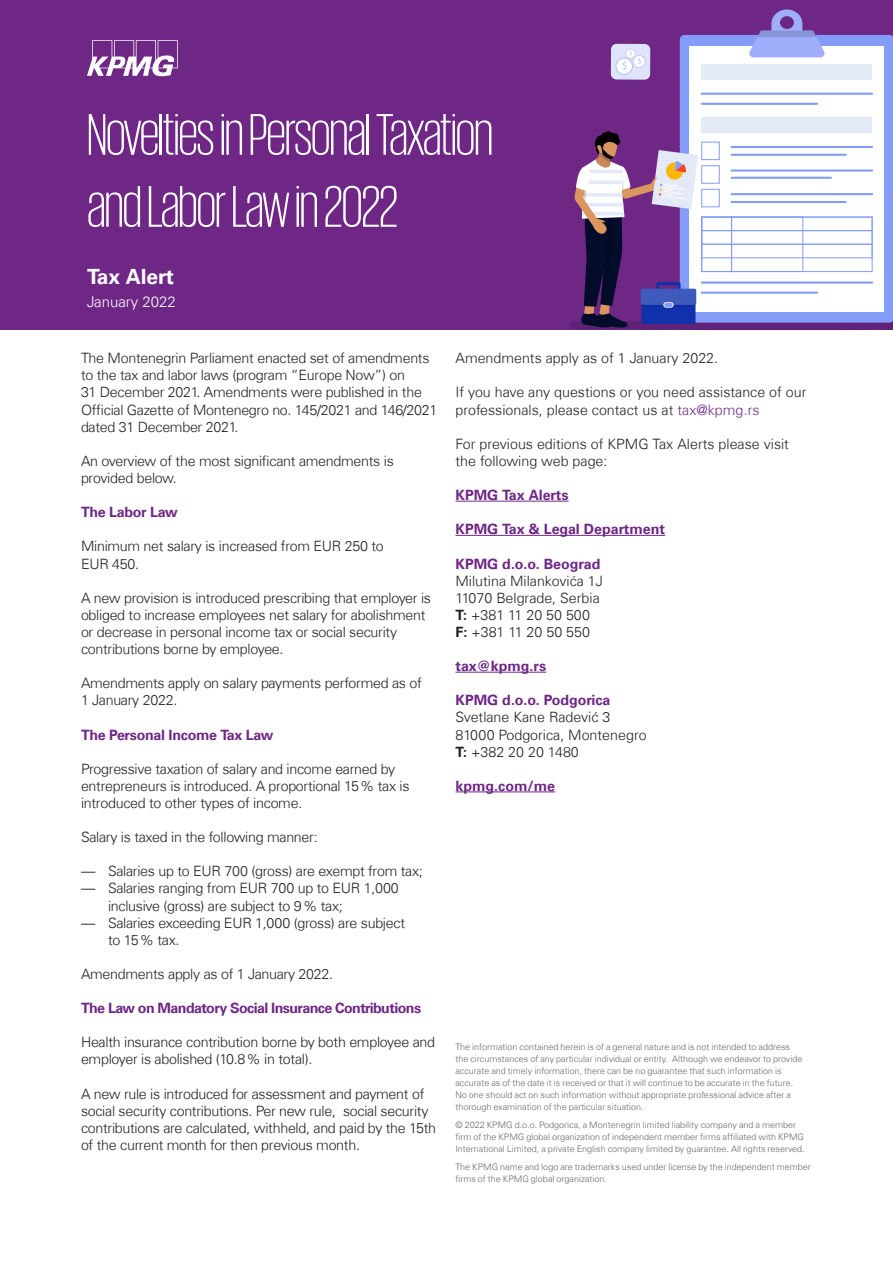
<style>
.page{position:relative;width:893px;height:1263px;background:#fff}
.page>*{position:absolute;margin:0;border:0;box-sizing:border-box;transform-origin:0 0}
.t1{font:300 60px/72px "KPMG";letter-spacing:-.02em;color:#fff}
.t2{font:700 21px "Universfor KPMG";color:#fff}
.t3{font:300 15px "Universfor KPMG";color:#fff}
.t4{font:300 14.25px/17.1px "Universfor KPMG";letter-spacing:-.02em;color:#231f20}
.t5{font:300 14.25px/17.1px "Universfor KPMG";color:#231f20}
.t6{font:700 14.25px "Universfor KPMG";color:#6f2786}
.t7{font:700 14.25px "Universfor KPMG";letter-spacing:-.04em;color:#6f2786}
.t8{font:700 14.25px "Universfor KPMG";letter-spacing:-.02em;color:#6f2786}
.t9{font:300 9px/12px "Universfor KPMG";color:#656666}
.s1{color:#6f2786}
.s2{font-weight:700}
</style>
<div class="page">
<div style="left:0;top:0;width:893px;height:330px;background:#6f2786"></div>
<hr style="left:455px;top:501px;width:114px;height:1px;background:#6f2786">
<hr style="left:455px;top:535px;width:210px;height:1px;background:#6f2786">
<hr style="left:455px;top:672px;width:91px;height:1px;background:#6f2786">
<hr style="left:455px;top:791px;width:100px;height:1px;background:#6f2786">
<img style="left:87px;top:40px;width:91px;height:37px">
<div style="left:680px;top:35px;width:213px;height:95px;background:#829cf8"></div>
<div style="left:690px;top:46px;width:194px;height:266px;background:#fff"></div>
<svg style="left:748px;top:9px;width:77px;height:48px"></svg>
<div style="left:702px;top:65px;width:170px;height:15px;background:#e3e9f7"></div>
<div style="left:702px;top:118px;width:170px;height:15px;background:#e3e9f7"></div>
<hr style="left:702px;top:93px;width:170px;height:2px;background:#829cf8">
<hr style="left:702px;top:103px;width:115px;height:2px;background:#829cf8">
<svg style="left:571px;top:130px;width:322px;height:200px"></svg>
<div style="left:611px;top:44px;width:39px;height:36px;background:#dee4fc;border-radius:6px"></div>
<svg style="left:616px;top:58px;width:17px;height:17px"></svg>
<svg style="left:616px;top:59px;width:16px;height:15px"></svg>
<svg style="left:633px;top:55px;width:13px;height:13px"></svg>
<div style="left:633px;top:56px;width:12px;height:11px;background:#fff;border-radius:50%"></div>
<svg style="left:617px;top:50px;width:24px;height:20px"></svg>
<h1 class="t1" style="left:87px;top:97px;width:408px">Novelties in Personal Taxation and Labor Law in 2022</h1>
<h2 class="t2" style="left:87px;top:264px;width:89px">Tax Alert</h2>
<p class="t3" style="left:87px;top:292px;width:90px">January 2022</p>
<p class="t4" style="left:81px;top:350px;width:358px">The Montenegrin Parliament enacted set of amendments to the tax and labor laws (program “Europe Now”) on<br>31 December 2021. Amendments were published in the Official Gazette of Montenegro no. 145/2021 and 146/2021 dated 31 December 2021.</p>
<p class="t4" style="left:81px;top:452px;width:314px">An overview of the most significant amendments is provided below.</p>
<p class="t8" style="left:81px;top:504px;width:98px">The Labor Law</p>
<p class="t4" style="left:81px;top:538px;width:304px">Minimum net salary is increased from EUR 250 to<br>EUR 450.</p>
<p class="t4" style="left:81px;top:589px;width:352px">A new provision is introduced prescribing that employer is obliged to increase employees net salary for abolishment or decrease in personal income tax or social security contributions borne by employee.</p>
<p class="t4" style="left:81px;top:675px;width:342px">Amendments apply on salary payments performed as of<br>1 January 2022.</p>
<p class="t8" style="left:81px;top:726px;width:194px">The Personal Income Tax Law</p>
<p class="t4" style="left:81px;top:760px;width:330px">Progressive taxation of salary and income earned by entrepreneurs is introduced. A proportional 15% tax is introduced to other types of income.</p>
<p class="t4" style="left:81px;top:828px;width:238px">Salary is taxed in the following manner:</p>
<p class="t4" style="left:81px;top:863px;width:343px">— Salaries up to EUR 700 (gross) are exempt from tax;</p>
<p class="t4" style="left:108px;top:880px;width:292px;text-indent:-27px">— Salaries ranging from EUR 700 up to EUR 1,000 inclusive (gross) are subject to 9% tax;</p>
<p class="t4" style="left:108px;top:914px;width:299px;text-indent:-27px">— Salaries exceeding EUR 1,000 (gross) are subject to 15% tax.</p>
<p class="t4" style="left:81px;top:965px;width:254px">Amendments apply as of 1 January 2022.</p>
<p class="t7" style="left:81px;top:1000px;width:342px">The Law on Mandatory Social Insurance Contributions</p>
<p class="t4" style="left:81px;top:1034px;width:356px">Health insurance contribution borne by both employee and employer is abolished (10.8% in total).</p>
<p class="t4" style="left:81px;top:1085px;width:357px">A new rule is introduced for assessment and payment of social security contributions. Per new rule, social security contributions are calculated, withheld, and paid by the 15th of the current month for then previous month.</p>
<p class="t5" style="left:455px;top:350px;width:264px">Amendments apply as of 1 January 2022.</p>
<p class="t5" style="left:455px;top:384px;width:353px">If you have any questions or you need assistance of our professionals, please contact us at <span class="s1">tax@kpmg.rs</span></p>
<p class="t5" style="left:455px;top:435px;width:335px">For previous editions of KPMG Tax Alerts please visit the following web page:</p>
<p class="t6" style="left:455px;top:487px;width:115px">KPMG Tax Alerts</p>
<p class="t6" style="left:455px;top:521px;width:211px">KPMG Tax &amp; Legal Department</p>
<p class="t6" style="left:455px;top:555px;width:146px">KPMG d.o.o. Beograd</p>
<p class="t5" style="left:455px;top:572px;width:149px">Milutina Milankovića 1J<br>11070 Belgrade, Serbia<br><span class="s2">T:</span> +381 11 20 50 500<br><span class="s2">F:</span> +381 11 20 50 550</p>
<p class="t6" style="left:455px;top:658px;width:92px">tax@kpmg.rs</p>
<p class="t6" style="left:455px;top:692px;width:156px">KPMG d.o.o. Podgorica</p>
<p class="t5" style="left:455px;top:709px;width:193px">Svetlane Kane Radević 3<br>81000 Podgorica, Montenegro<br><span class="s2">T:</span> +382 20 20 1480</p>
<p class="t6" style="left:455px;top:777px;width:101px">kpmg.com/me</p>
<p class="t9" style="left:455px;top:1041px;width:348px">The information contained herein is of a general nature and is not intended to address the circumstances of any particular individual or entity. Although we endeavor to provide accurate and timely information, there can be no guarantee that such information is accurate as of the date it is received or that it will continue to be accurate in the future.<br>No one should act on such information without appropriate professional advice after a thorough examination of the particular situation.</p>
<p class="t9" style="left:455px;top:1119px;width:351px">© 2022 KPMG d.o.o. Podgorica, a Montenegrin limited liability company and a member firm of the KPMG global organization of independent member firms affiliated with KPMG<br>International Limited, a private English company limited by guarantee. All rights reserved.</p>
<p class="t9" style="left:455px;top:1161px;width:357px">The KPMG name and logo are trademarks used under license by the independent member firms of the KPMG global organization.</p>
</div>
